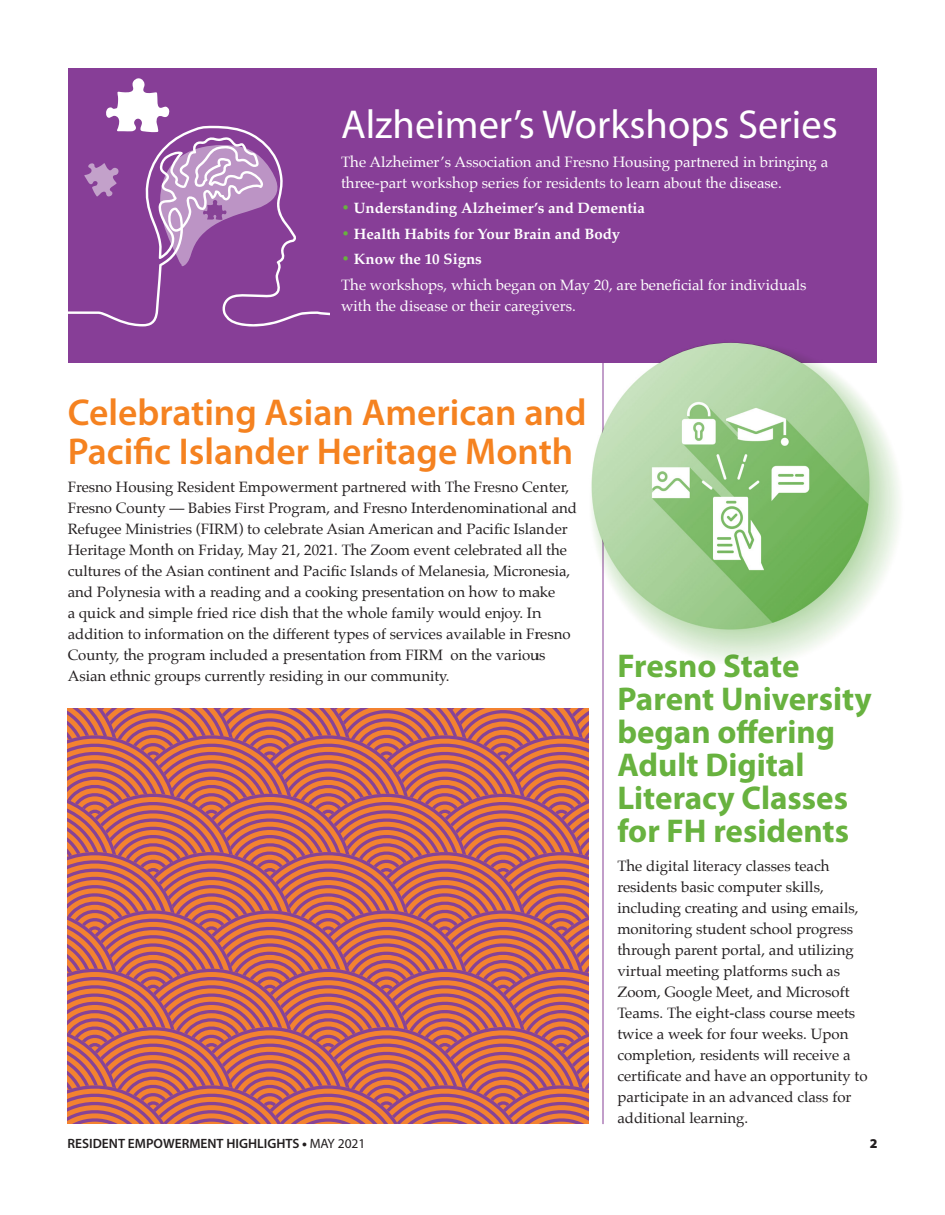
<style>
.page{position:relative;width:945px;height:1215px;background:#fff}
.page>*{position:absolute;margin:0;border:0;box-sizing:border-box;transform-origin:0 0}
.H1-white{font:40.5px "Myriad Pro";color:#fff}
.H1-white-2{font:600 37.5px/39px "Myriad Pro";color:#f58220}
.H1-white-3{font:700 33px/33px "Myriad Pro";color:#68b23f}
.Paragraph_Text_-_Whi{font:15px/21px "Palatino";color:#231f20}
.Paragraph_Text_-_Whi-2{font:15px/21px "Palatino";color:#fff}
.Paragraph_Text_-_Whi-3{font:700 15px "Palatino";color:#fff}
.t1{font:600 13.5px "Myriad Pro";color:#231f20}
.t2{font:900 13.5px "Myriad Pro";color:#231f20}
.s1{color:#68b23f}
.s2{font-weight:900}
.s3{font-weight:400}
</style>
<div class="page">
<div style="left:68px;top:68px;width:809px;height:295px;background:#873e97"></div>
<svg style="left:68px;top:126px;width:262px;height:201px"></svg>
<svg style="left:105px;top:78px;width:64px;height:54px"></svg>
<svg style="left:84px;top:162px;width:35px;height:35px"></svg>
<svg style="left:160px;top:145px;width:117px;height:121px"></svg>
<svg style="left:68px;top:708px;width:521px;height:416px;background:#c4665b"></svg>
<hr style="left:603px;top:350px;width:1px;height:774px;background:#873e97">
<img style="left:591px;top:342px;width:309px;height:322px">
<p class="H1-white" style="left:341px;top:100px;width:498px">Alzheimer’s Workshops Series</p>
<p class="Paragraph_Text_-_Whi-2" style="left:341px;top:151px;width:489px">The Alzheimer’s Association and Fresno Housing partnered in bringing a three-part workshop series for residents to learn about the disease.</p>
<p class="Paragraph_Text_-_Whi-3" style="left:341px;top:195px;width:306px"><span class="s1">•</span> Understanding Alzheimer’s and Dementia</p>
<p class="Paragraph_Text_-_Whi-3" style="left:341px;top:221px;width:281px"><span class="s1">•</span> Health Habits for Your Brain and Body</p>
<p class="Paragraph_Text_-_Whi-3" style="left:341px;top:246px;width:142px"><span class="s1">•</span> Know the 10 Signs</p>
<p class="Paragraph_Text_-_Whi-2" style="left:341px;top:274px;width:467px">The workshops, which began on May 20, are beneficial for individuals with the disease or their caregivers.</p>
<p class="H1-white-2" style="left:68px;top:392px;width:521px">Celebrating Asian American and<br>Pacific Islander Heritage Month</p>
<p class="Paragraph_Text_-_Whi" style="left:68px;top:477px;width:511px">Fresno Housing Resident Empowerment partnered with The Fresno Center, Fresno County — Babies First Program, and Fresno Interdenominational and Refugee Ministries (FIRM) to celebrate Asian American and Pacific Islander Heritage Month on Friday, May 21, 2021. The Zoom event celebrated all the cultures of the Asian continent and Pacific Islands of Melanesia, Micronesia, and Polynesia with a reading and a cooking presentation on how to make<br>a quick and simple fried rice dish that the whole family would enjoy. In addition to information on the different types of services available in Fresno County, the program included a presentation from FIRM on the various Asian ethnic groups currently residing in our community.</p>
<p class="H1-white-3" style="left:617px;top:649px;width:256px">Fresno State<br>Parent University began offering<br>Adult Digital<br>Literacy Classes for FH residents</p>
<p class="Paragraph_Text_-_Whi" style="left:617px;top:855px;width:252px">The digital literacy classes teach residents basic computer skills, including creating and using emails, monitoring student school progress through parent portal, and utilizing virtual meeting platforms such as Zoom, Google Meet, and Microsoft Teams. The eight-class course meets twice a week for four weeks. Upon completion, residents will receive a certificate and have an opportunity to participate in an advanced class for additional learning.</p>
<p class="t1" style="left:68px;top:1134px;width:299px">RESIDENT EMPOWERMENT HIGHLIGHTS <span class="s2">•</span> <span class="s3">MAY 2021</span></p>
<p class="t2" style="left:870px;top:1134px;width:9px">2</p>
</div>
